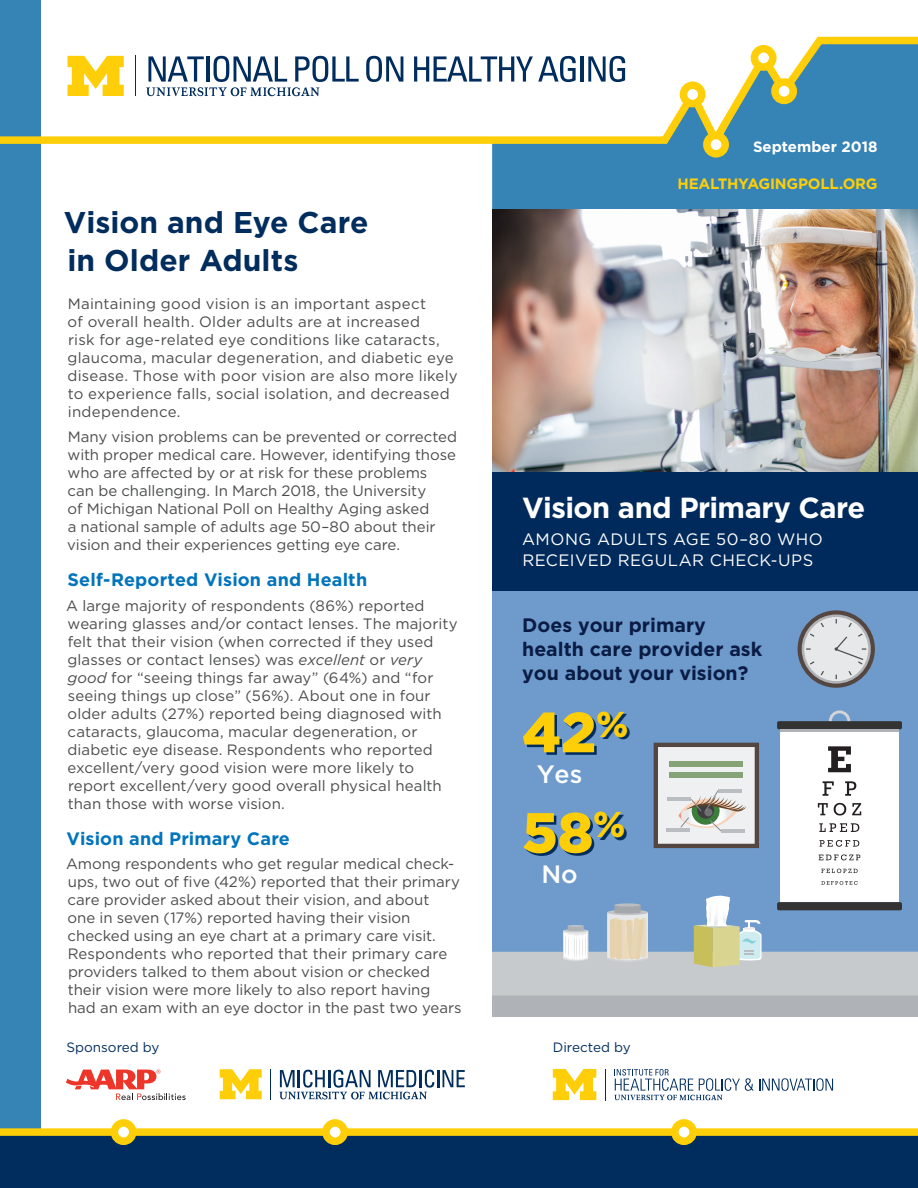
<style>
.page{position:relative;width:918px;height:1188px;background:#fff}
.page>*{position:absolute;margin:0;border:0;box-sizing:border-box;transform-origin:0 0}
.t1{font:900 56.4px "Gotham";color:#fece08}
.Main_Title{font:700 30px/37.5px "Gotham";color:#002d5e}
.t2{font:700 28.95px "Gotham";letter-spacing:-.02em;color:#fff}
.t3{font:500 25.2px "Gotham";color:#fff}
.t4{font:700 19.5px/24px "Gotham";color:#0a1c44}
.subhead{font:700 18px "Gotham";letter-spacing:.01em;color:#0174bc}
.t5{font:16.5px/21px "Gotham";letter-spacing:.03em;color:#fff}
.body_copy{font:15px/18px "Gotham";color:#4b4c4d}
.t6{font:700 15px "Gotham";letter-spacing:-.015em;color:#fece08}
.t7{font:700 15px "Gotham";color:#fff}
.t8{font:13.5px "Gotham";color:#002d5e}
.s1{font-style:italic}
</style>
<div class="page">
<div style="left:0;top:0;width:40px;height:1128px;background:#3684b6"></div>
<div style="left:492px;top:156px;width:426px;height:53px;background:#3684b6"></div>
<svg style="left:0;top:33px;width:918px;height:123px"></svg>
<div style="left:683px;top:85px;width:19px;height:19px;background:#fff;border-radius:50%"></div>
<div style="left:680px;top:81px;width:26px;height:26px;border:8px solid #fece08;border-radius:50%"></div>
<div style="left:707px;top:135px;width:18px;height:19px;background:#fff;border-radius:50%"></div>
<div style="left:703px;top:132px;width:26px;height:26px;border:8px solid #fece08;border-radius:50%"></div>
<div style="left:775px;top:82px;width:18px;height:18px;background:#fff;border-radius:50%"></div>
<div style="left:771px;top:78px;width:26px;height:26px;border:8px solid #fece08;border-radius:50%"></div>
<div style="left:754px;top:49px;width:19px;height:18px;background:#fff;border-radius:50%"></div>
<div style="left:751px;top:45px;width:26px;height:26px;border:8px solid #fece08;border-radius:50%"></div>
<img style="left:492px;top:209px;width:426px;height:263px">
<div style="left:492px;top:472px;width:426px;height:545px;background:#6e9acc"></div>
<div style="left:829px;top:710px;width:21px;height:22px;border:3px solid #d3d4d6;border-radius:50%"></div>
<div style="left:780px;top:729px;width:119px;height:173px;background:#fff"></div>
<div style="left:777px;top:721px;width:125px;height:8px;background:#333;border-radius:2px"></div>
<hr style="left:780px;top:729px;width:119px;height:3px;background:#afb3b7">
<svg style="left:828px;top:746px;width:23px;height:26px"></svg>
<svg style="left:823px;top:781px;width:11px;height:15px"></svg>
<svg style="left:845px;top:781px;width:11px;height:15px"></svg>
<svg style="left:818px;top:803px;width:10px;height:12px"></svg>
<svg style="left:834px;top:803px;width:12px;height:13px"></svg>
<svg style="left:852px;top:803px;width:9px;height:12px"></svg>
<svg style="left:819px;top:823px;width:40px;height:9px"></svg>
<svg style="left:820px;top:840px;width:39px;height:7px"></svg>
<svg style="left:819px;top:854px;width:41px;height:6px"></svg>
<svg style="left:821px;top:869px;width:37px;height:4px"></svg>
<svg style="left:821px;top:881px;width:37px;height:4px"></svg>
<div style="left:656px;top:745px;width:101px;height:101px;background:#eff0f1"></div>
<div style="left:654px;top:743px;width:105px;height:105px;border:4px solid #544640"></div>
<div style="left:670px;top:761px;width:73px;height:6px;background:#86a377"></div>
<div style="left:670px;top:772px;width:73px;height:6px;background:#86a377"></div>
<hr style="left:666px;top:828px;width:23px;height:4px;background:#babdc2">
<hr style="left:719px;top:789px;width:23px;height:4px;background:#babdc2">
<hr style="left:668px;top:797px;width:23px;height:4px;background:#babdc2">
<hr style="left:722px;top:829px;width:23px;height:4px;background:#babdc2">
<svg style="left:679px;top:790px;width:67px;height:41px"></svg>
<svg style="left:492px;top:895px;width:426px;height:122px"></svg>
<div style="left:798px;top:610px;width:77px;height:78px;background:#544640;border-radius:50%"></div>
<svg style="left:802px;top:614px;width:69px;height:70px"></svg>
<div style="left:492px;top:472px;width:426px;height:119px;background:#002a5b"></div>
<div style="left:0;top:1132px;width:918px;height:56px;background:#002d5e"></div>
<div style="left:0;top:1128px;width:918px;height:8px;background:#fece08"></div>
<div style="left:675px;top:1123px;width:18px;height:18px;background:#fff;border-radius:50%"></div>
<div style="left:671px;top:1119px;width:26px;height:26px;border:8px solid #fece08;border-radius:50%"></div>
<div style="left:326px;top:1123px;width:18px;height:18px;background:#fff;border-radius:50%"></div>
<div style="left:322px;top:1119px;width:26px;height:26px;border:8px solid #fece08;border-radius:50%"></div>
<div style="left:114px;top:1123px;width:19px;height:18px;background:#fff;border-radius:50%"></div>
<div style="left:111px;top:1119px;width:26px;height:26px;border:8px solid #fece08;border-radius:50%"></div>
<svg style="left:66px;top:1070px;width:120px;height:30px"></svg>
<hr style="left:270px;top:1069px;width:1px;height:30px;background:#002d5e">
<svg style="left:220px;top:1069px;width:42px;height:30px"></svg>
<svg style="left:279px;top:1070px;width:186px;height:30px"></svg>
<svg style="left:614px;top:1069px;width:219px;height:31px"></svg>
<svg style="left:553px;top:1069px;width:43px;height:31px"></svg>
<hr style="left:606px;top:1069px;width:1px;height:31px;background:#002d5e">
<p class="t7" style="left:753px;top:136px;width:126px">September 2018</p>
<p class="Main_Title" style="left:64px;top:204px;width:306px">Vision and Eye Care in Older Adults</p>
<p class="body_copy" style="left:68px;top:294px;width:392px">Maintaining good vision is an important aspect<br>of overall health. Older adults are at increased<br>risk for age-related eye conditions like cataracts, glaucoma, macular degeneration, and diabetic eye disease. Those with poor vision are also more likely to experience falls, social isolation, and decreased independence.</p>
<p class="body_copy" style="left:67px;top:427px;width:391px">Many vision problems can be prevented or corrected with proper medical care. However, identifying those who are affected by or at risk for these problems can be challenging. In March 2018, the University<br>of Michigan National Poll on Healthy Aging asked<br>a national sample of adults age 50–80 about their vision and their experiences getting eye care.</p>
<p class="subhead" style="left:68px;top:568px;width:301px">Self-Reported Vision and Health</p>
<p class="body_copy" style="left:66px;top:596px;width:393px">A large majority of respondents (86%) reported wearing glasses and/or contact lenses. The majority felt that their vision (when corrected if they used glasses or contact lenses) was <span class="s1">excellent</span> or <span class="s1">very good</span> for “seeing things far away” (64%) and “for seeing things up close” (56%). About one in four older adults (27%) reported being diagnosed with cataracts, glaucoma, macular degeneration, or diabetic eye disease. Respondents who reported excellent/very good vision were more likely to report excellent/very good overall physical health than those with worse vision.</p>
<p class="subhead" style="left:66px;top:826px;width:225px">Vision and Primary Care</p>
<p class="body_copy" style="left:66px;top:855px;width:397px">Among respondents who get regular medical check&shy;ups, two out of five (42%) reported that their primary care provider asked about their vision, and about<br>one in seven (17%) reported having their vision checked using an eye chart at a primary care visit.<br>Respondents who reported that their primary care providers talked to them about vision or checked their vision were more likely to also report having<br>had an exam with an eye doctor in the past two years</p>
<p class="t6" style="left:677px;top:174px;width:202px">HEALTHYAGINGPOLL.ORG</p>
<p class="t2" style="left:522px;top:488px;width:345px">Vision and Primary Care</p>
<p class="t5" style="left:522px;top:528px;width:302px">AMONG ADULTS AGE 50–80 WHO<br>RECEIVED REGULAR CHECK-UPS</p>
<p class="t4" style="left:522px;top:613px;width:242px">Does your primary health care provider ask you about your vision?</p>
<p class="t1" style="left:522px;top:693px;width:110px">42<sup>%</sup></p>
<p class="t3" style="left:537px;top:757px;width:47px">Yes</p>
<p class="t1" style="left:522px;top:794px;width:107px">58<sup>%</sup></p>
<p class="t3" style="left:541px;top:858px;width:38px">No</p>
<p class="t8" style="left:67px;top:1039px;width:94px">Sponsored by</p>
<p class="t8" style="left:553px;top:1039px;width:79px">Directed by</p>
</div>
